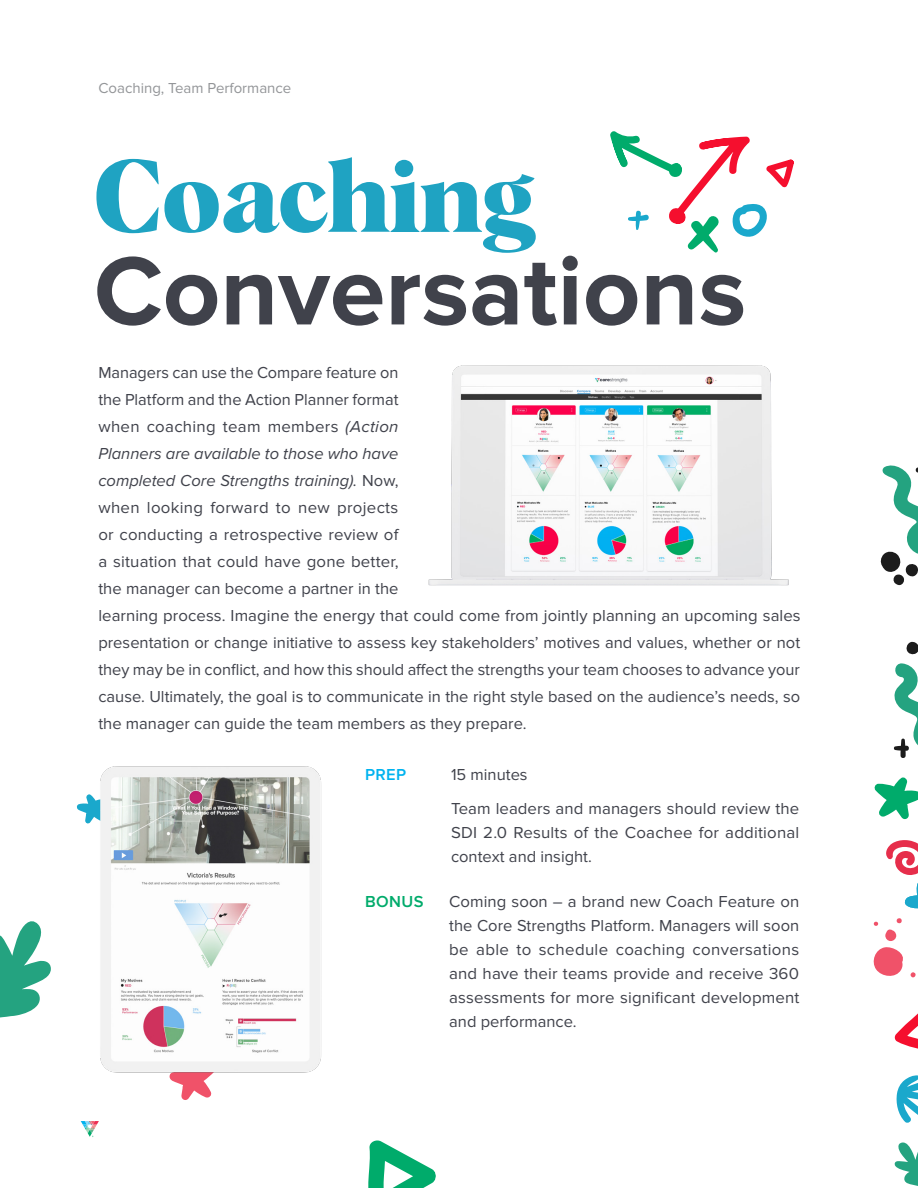
<style>
.page{position:relative;width:918px;height:1188px;background:#fff}
.page>*{position:absolute;margin:0;border:0;box-sizing:border-box;transform-origin:0 0}
.t1{font:700 100.2px "Proxima Nova";color:#40424b}
.t2{font:700 100.2px "Albra";color:#1fa3c2}
.t3{font:16.5px/27px "Proxima Nova";color:#40424b}
.t4{font:600 16.5px "Proxima Nova";letter-spacing:.025em;color:#00ab6b}
.t5{font:600 16.5px "Proxima Nova";color:#00b3ef}
.t6{font:15px "Proxima Nova";color:#939598}
.s1{font-style:italic}
</style>
<div class="page">
<svg style="left:81px;top:1121px;width:18px;height:16px"></svg>
<svg style="left:77px;top:794px;width:21px;height:30px"></svg>
<svg style="left:169px;top:1073px;width:44px;height:27px"></svg>
<svg style="left:0;top:921px;width:51px;height:97px"></svg>
<svg style="left:610px;top:131px;width:184px;height:122px"></svg>
<img style="left:428px;top:365px;width:361px;height:221px">
<img style="left:98px;top:766px;width:224px;height:307px">
<svg style="left:368px;top:1140px;width:68px;height:48px"></svg>
<svg style="left:880px;top:465px;width:38px;height:120px"></svg>
<svg style="left:896px;top:1075px;width:22px;height:48px"></svg>
<svg style="left:894px;top:1013px;width:24px;height:36px"></svg>
<svg style="left:886px;top:840px;width:32px;height:35px"></svg>
<svg style="left:874px;top:777px;width:44px;height:43px"></svg>
<svg style="left:894px;top:1142px;width:24px;height:44px"></svg>
<svg style="left:873px;top:918px;width:43px;height:60px"></svg>
<svg style="left:906px;top:642px;width:12px;height:13px"></svg>
<svg style="left:893px;top:663px;width:25px;height:95px"></svg>
<svg style="left:904px;top:883px;width:14px;height:25px"></svg>
<p class="t6" style="left:98px;top:79px;width:195px">Coaching, Team Performance</p>
<h1 class="t2" style="left:94px;top:123px;width:444px">Coaching</h1>
<h1 class="t1" style="left:94px;top:233px;width:654px">Conversations</h1>
<p class="t3" style="left:98px;top:359px;width:704px">Managers can use the Compare feature on<br>the Platform and the Action Planner format<br>when coaching team members <span class="s1">(Action<br>Planners are available to those who have<br>completed Core Strengths training).</span> Now,<br>when looking forward to new projects<br>or conducting a retrospective review of<br>a situation that could have gone better,<br>the manager can become a partner in the<br>learning process. Imagine the energy that could come from jointly planning an upcoming sales presentation or change initiative to assess key stakeholders’ motives and values, whether or not they may be in conflict, and how this should affect the strengths your team chooses to advance your cause. Ultimately, the goal is to communicate in the right style based on the audience’s needs, so the manager can guide the team members as they prepare.</p>
<p class="t5" style="left:365px;top:765px;width:43px">PREP</p>
<p class="t4" style="left:365px;top:892px;width:60px">BONUS</p>
<p class="t3" style="left:451px;top:757px;width:350px;line-height:34.8px">15 minutes<br>Team leaders and managers should review the</p>
<p class="t3" style="left:451px;top:821px;width:350px;line-height:24px">SDI 2.0 Results of the Coachee for additional context and insight.</p>
<p class="t3" style="left:449px;top:890px;width:352px;line-height:24px;text-align:justify">Coming soon – a brand new Coach Feature on the Core Strengths Platform. Managers will soon be able to schedule coaching conversations and have their teams provide and receive 360 assessments for more significant development and performance.</p>
</div>
